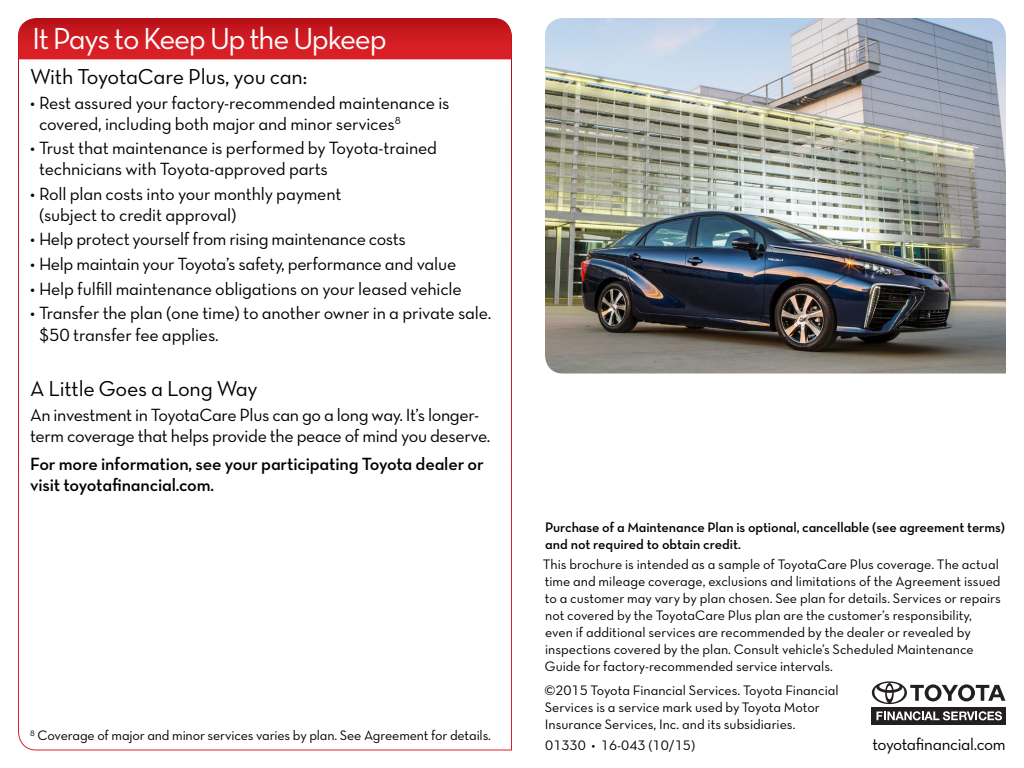
<style>
.page{position:relative;width:1024px;height:768px;background:#fff}
.page>*{position:absolute;margin:0;border:0;box-sizing:border-box;transform-origin:0 0}
.Body_Sub{font:31px "Neutra Text TF Book Alt";letter-spacing:-.045em;color:#fff}
.t1{font:22px "Neutra Text TF Book Alt";letter-spacing:-.01em;color:#000}
.t2{font:18px/21px "Neutra Text TF Book Alt";letter-spacing:-.015em;color:#000}
.t3{font:18px/21px "Neutra Text TF Demi Alt";letter-spacing:-.01em;color:#000}
.Footnotes{font:17px "Neutra Text TF Book Alt";letter-spacing:-.025em;color:#000}
.Footnotes-2{font:14px/17px "Neutra Text TF Book Alt";color:#000}
.t4{font:14px/17px "Neutra Text TF Demi Alt";letter-spacing:-.005em;color:#000}
</style>
<div class="page">
<svg style="left:18px;top:18px;width:494px;height:733px"></svg>
<img style="left:545px;top:18px;width:461px;height:356px">
<svg style="left:19px;top:19px;width:492px;height:40px;background:#cd1b22"></svg>
<svg style="left:872px;top:681px;width:133px;height:23px"></svg>
<div style="left:872px;top:707px;width:134px;height:17px;background:#231f20"></div>
<svg style="left:877px;top:711px;width:125px;height:9px"></svg>
<p class="Body_Sub" style="left:32px;top:20px;width:356px">It Pays to Keep Up the Upkeep</p>
<p class="t1" style="left:30px;top:63px;width:279px">With ToyotaCare Plus, you can:</p>
<p class="t2" style="left:39px;top:92px;width:412px;text-indent:-9px">• Rest assured your factory-recommended maintenance is covered, including both major and minor services<sup>8</sup></p>
<p class="t2" style="left:39px;top:137px;width:400px;text-indent:-9px">• Trust that maintenance is performed by Toyota-trained technicians with Toyota-approved parts</p>
<p class="t2" style="left:39px;top:183px;width:304px;text-indent:-9px">• Roll plan costs into your monthly payment (subject to credit approval)</p>
<p class="t2" style="left:30px;top:228px;width:377px">• Help protect yourself from rising maintenance costs</p>
<p class="t2" style="left:30px;top:253px;width:428px">• Help maintain your Toyota’s safety, performance and value</p>
<p class="t2" style="left:30px;top:278px;width:433px">• Help fulfill maintenance obligations on your leased vehicle</p>
<p class="t2" style="left:39px;top:302px;width:454px;line-height:22px;text-indent:-9px">• Transfer the plan (one time) to another owner in a private sale. $50 transfer fee applies.</p>
<p class="t1" style="left:30px;top:375px;width:229px">A Little Goes a Long Way</p>
<p class="t2" style="left:30px;top:404px;width:462px">An investment in ToyotaCare Plus can go a long way. It’s longer&shy;term coverage that helps provide the peace of mind you deserve.</p>
<p class="t3" style="left:30px;top:453px;width:455px">For more information, see your participating Toyota dealer or visit toyotafinancial.com.</p>
<p class="Footnotes-2" style="left:30px;top:727px;width:463px"><sup>8</sup> Coverage of major and minor services varies by plan. See Agreement for details.</p>
<p class="t4" style="left:545px;top:518px;width:462px">Purchase of a Maintenance Plan is optional, cancellable (see agreement terms) and not required to obtain credit.</p>
<p class="Footnotes-2" style="left:543px;top:556px;width:459px">This brochure is intended as a sample of ToyotaCare Plus coverage. The actual time and mileage coverage, exclusions and limitations of the Agreement issued to a customer may vary by plan chosen. See plan for details. Services or repairs not covered by the ToyotaCare Plus plan are the customer’s responsibility,<br>even if additional services are recommended by the dealer or revealed by inspections covered by the plan. Consult vehicle’s Scheduled Maintenance Guide for factory-recommended service intervals.</p>
<p class="Footnotes-2" style="left:544px;top:682px;width:296px">©2015 Toyota Financial Services. Toyota Financial<br>Services is a service mark used by Toyota Motor<br>Insurance Services, Inc. and its subsidiaries.</p>
<p class="Footnotes-2" style="left:545px;top:736px;width:151px">01330 • 16-043 (10/15)</p>
<p class="Footnotes" style="left:873px;top:733px;width:135px">toyotafinancial.com</p>
</div>
